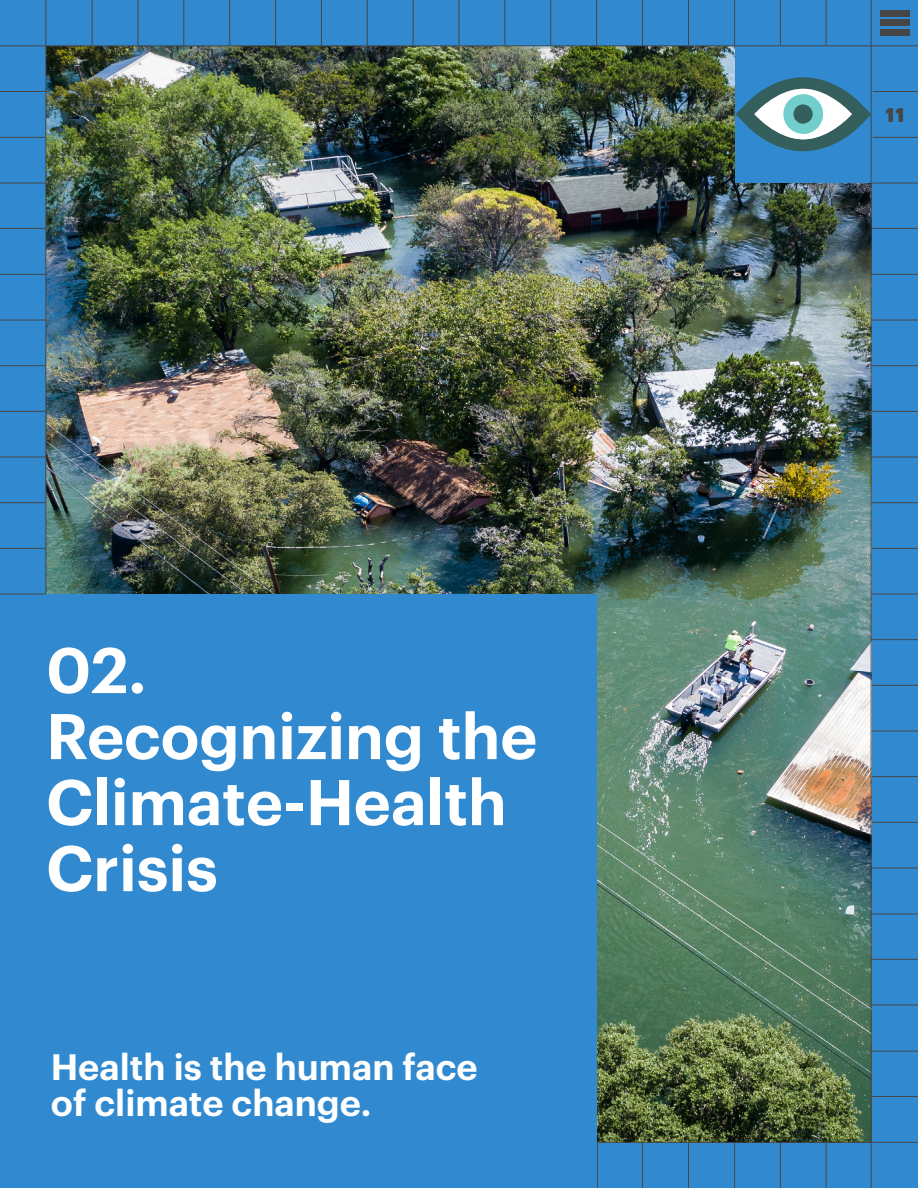
<style>
.page{position:relative;width:918px;height:1188px;background:#318ad0}
.page>*{position:absolute;margin:0;border:0;box-sizing:border-box;transform-origin:0 0}
.t1{font:600 63px/66px "Graphik";color:#fff}
.t2{font:600 36px/36px "Graphik";color:#fff}
.t3{font:900 19.5px "Graphik";color:#464646}
</style>
<div class="page">
<img style="left:47px;top:46px;width:824px;height:1096px">
<hr style="left:872px;top:411px;width:46px;height:1px;background:#464646">
<hr style="left:872px;top:822px;width:46px;height:1px;background:#464646">
<hr style="left:872px;top:228px;width:46px;height:1px;background:#464646">
<hr style="left:872px;top:594px;width:46px;height:1px;background:#464646">
<hr style="left:872px;top:1005px;width:46px;height:1px;background:#464646">
<hr style="left:872px;top:91px;width:46px;height:1px;background:#464646">
<hr style="left:872px;top:457px;width:46px;height:1px;background:#464646">
<hr style="left:872px;top:868px;width:46px;height:1px;background:#464646">
<hr style="left:872px;top:274px;width:46px;height:1px;background:#464646">
<hr style="left:872px;top:639px;width:46px;height:1px;background:#464646">
<hr style="left:872px;top:1051px;width:46px;height:1px;background:#464646">
<hr style="left:872px;top:137px;width:46px;height:1px;background:#464646">
<hr style="left:872px;top:502px;width:46px;height:1px;background:#464646">
<hr style="left:872px;top:914px;width:46px;height:1px;background:#464646">
<hr style="left:872px;top:320px;width:46px;height:1px;background:#464646">
<hr style="left:872px;top:685px;width:46px;height:1px;background:#464646">
<hr style="left:872px;top:1096px;width:46px;height:1px;background:#464646">
<hr style="left:872px;top:183px;width:46px;height:1px;background:#464646">
<hr style="left:872px;top:548px;width:46px;height:1px;background:#464646">
<hr style="left:872px;top:959px;width:46px;height:1px;background:#464646">
<hr style="left:872px;top:365px;width:46px;height:1px;background:#464646">
<hr style="left:872px;top:776px;width:46px;height:1px;background:#464646">
<hr style="left:872px;top:731px;width:46px;height:1px;background:#464646">
<hr style="left:0;top:411px;width:46px;height:1px;background:#464646">
<hr style="left:0;top:228px;width:46px;height:1px;background:#464646">
<hr style="left:0;top:91px;width:46px;height:1px;background:#464646">
<hr style="left:0;top:457px;width:46px;height:1px;background:#464646">
<hr style="left:0;top:274px;width:46px;height:1px;background:#464646">
<hr style="left:0;top:137px;width:46px;height:1px;background:#464646">
<hr style="left:0;top:502px;width:46px;height:1px;background:#464646">
<hr style="left:0;top:320px;width:46px;height:1px;background:#464646">
<hr style="left:0;top:183px;width:46px;height:1px;background:#464646">
<hr style="left:0;top:548px;width:46px;height:1px;background:#464646">
<hr style="left:0;top:365px;width:46px;height:1px;background:#464646">
<hr style="left:0;top:1142px;width:918px;height:1px;background:#464646">
<hr style="left:46px;top:0;width:1px;height:1188px;background:#464646">
<hr style="left:734px;top:1142px;width:1px;height:46px;background:#464646">
<hr style="left:642px;top:1142px;width:1px;height:46px;background:#464646">
<hr style="left:597px;top:1142px;width:1px;height:46px;background:#464646">
<hr style="left:780px;top:1142px;width:1px;height:46px;background:#464646">
<hr style="left:688px;top:1142px;width:1px;height:46px;background:#464646">
<hr style="left:826px;top:1142px;width:1px;height:46px;background:#464646">
<hr style="left:321px;top:0;width:1px;height:46px;background:#464646">
<hr style="left:596px;top:0;width:1px;height:46px;background:#464646">
<hr style="left:183px;top:0;width:1px;height:46px;background:#464646">
<hr style="left:459px;top:0;width:1px;height:46px;background:#464646">
<hr style="left:734px;top:0;width:1px;height:46px;background:#464646">
<hr style="left:92px;top:0;width:1px;height:46px;background:#464646">
<hr style="left:367px;top:0;width:1px;height:46px;background:#464646">
<hr style="left:642px;top:0;width:1px;height:46px;background:#464646">
<hr style="left:229px;top:0;width:1px;height:46px;background:#464646">
<hr style="left:504px;top:0;width:1px;height:46px;background:#464646">
<hr style="left:780px;top:0;width:1px;height:46px;background:#464646">
<hr style="left:138px;top:0;width:1px;height:46px;background:#464646">
<hr style="left:413px;top:0;width:1px;height:46px;background:#464646">
<hr style="left:688px;top:0;width:1px;height:46px;background:#464646">
<hr style="left:275px;top:0;width:1px;height:46px;background:#464646">
<hr style="left:550px;top:0;width:1px;height:46px;background:#464646">
<hr style="left:826px;top:0;width:1px;height:46px;background:#464646">
<div style="left:0;top:595px;width:597px;height:593px;background:#318ad0"></div>
<div style="left:735px;top:45px;width:137px;height:138px;background:#318ad0"></div>
<svg style="left:736px;top:77px;width:135px;height:74px"></svg>
<hr style="left:0;top:45px;width:918px;height:1px;background:#464646">
<hr style="left:871px;top:0;width:1px;height:1188px;background:#464646">
<hr style="left:0;top:594px;width:46px;height:1px;background:#464646">
<div style="left:880px;top:10px;width:30px;height:7px;background:#464646"></div>
<div style="left:880px;top:19px;width:30px;height:7px;background:#464646"></div>
<div style="left:880px;top:29px;width:30px;height:6px;background:#464646"></div>
<p class="t1" style="left:46px;top:632px;width:493px">02.<br>Recognizing the<br>Climate-Health<br>Crisis</p>
<p class="t2" style="left:51px;top:1046px;width:428px">Health is the human face of climate change.</p>
<p class="t3" style="left:886px;top:100px;width:20px">11</p>
</div>
